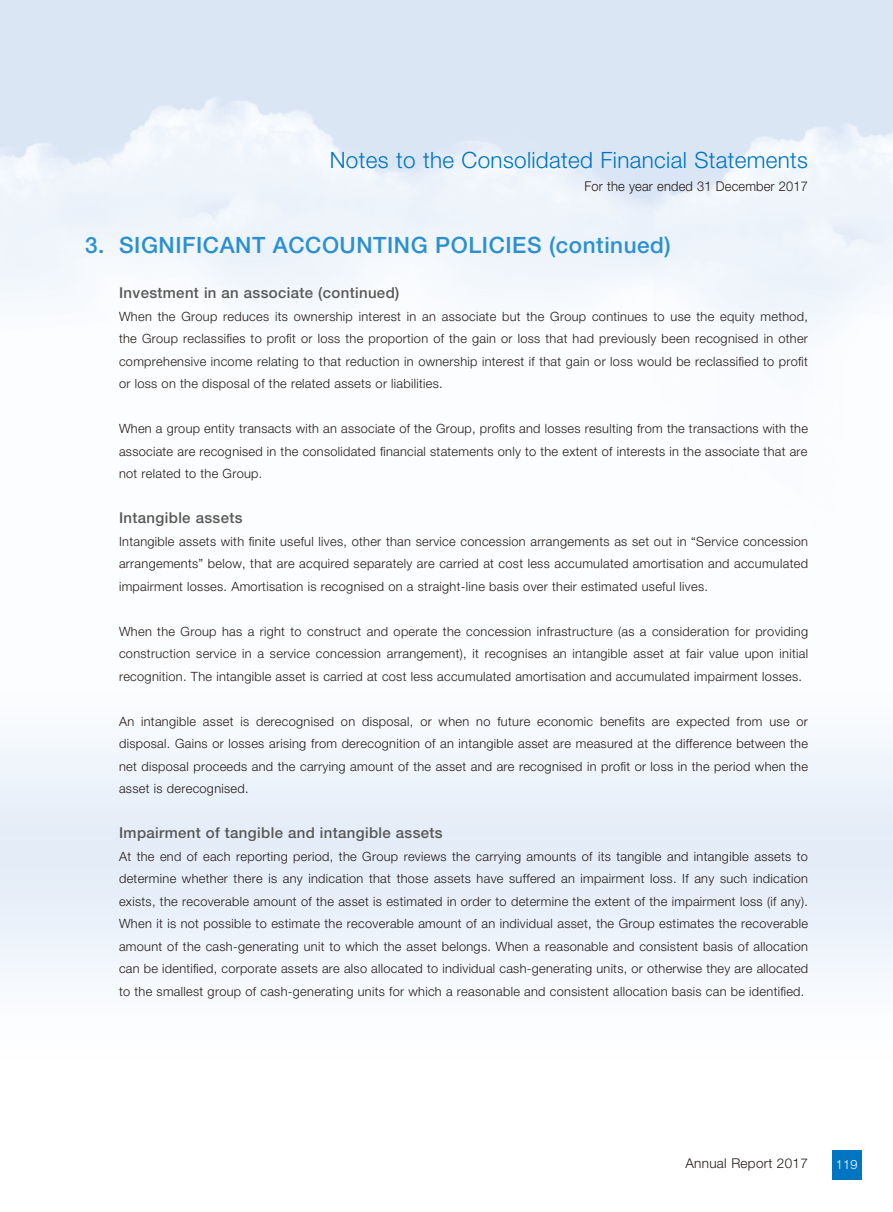
<style>
.page{position:relative;width:893px;height:1212px;background:#fff}
.page>*{position:absolute;margin:0;border:0;box-sizing:border-box;transform-origin:0 0}
.t1{font:500 22.5px "Helvetica Neue";letter-spacing:.025em;color:#2b90d0}
.t2{font:300 22.5px "Helvetica Neue";letter-spacing:.015em;color:#0075c1}
.t3{font:500 15px "Helvetica Neue";letter-spacing:.025em;color:#595857}
.t4{font:300 13.5px "Helvetica Neue";letter-spacing:.015em;color:#231916;scale:.95 1}
.t5{font:300 13.5px "Helvetica Neue";letter-spacing:.015em;color:#231916}
.t6{font:300 12.75px/22.5px "Helvetica Neue";letter-spacing:.025em;color:#231916;text-align:justify}
.t7{font:300 12.75px "Helvetica Neue";color:#fff}
</style>
<div class="page">
<div style="left:832px;top:1150px;width:29px;height:29px;background:#0075c1"></div>
<h1 class="t2" style="left:330px;top:146px;width:480px">Notes to the Consolidated Financial Statements</h1>
<p class="t4" style="left:584px;top:178px;width:237px">For the year ended 31 December 2017</p>
<h1 class="t1" style="left:85px;top:232px;width:587px">3. SIGNIFICANT ACCOUNTING POLICIES (continued)</h1>
<p class="t3" style="left:119px;top:284px;width:282px">Investment in an associate (continued)</p>
<p class="t6" style="left:119px;top:305px;width:691px">When the Group reduces its ownership interest in an associate but the Group continues to use the equity method, the Group reclassifies to profit or loss the proportion of the gain or loss that had previously been recognised in other comprehensive income relating to that reduction in ownership interest if that gain or loss would be reclassified to profit or loss on the disposal of the related assets or liabilities.</p>
<p class="t6" style="left:119px;top:417px;width:690px">When a group entity transacts with an associate of the Group, profits and losses resulting from the transactions with the associate are recognised in the consolidated financial statements only to the extent of interests in the associate that are not related to the Group.</p>
<p class="t3" style="left:119px;top:509px;width:125px">Intangible assets</p>
<p class="t6" style="left:119px;top:530px;width:691px">Intangible assets with finite useful lives, other than service concession arrangements as set out in “Service concession arrangements” below, that are acquired separately are carried at cost less accumulated amortisation and accumulated impairment losses. Amortisation is recognised on a straight-line basis over their estimated useful lives.</p>
<p class="t6" style="left:119px;top:620px;width:690px">When the Group has a right to construct and operate the concession infrastructure (as a consideration for providing construction service in a service concession arrangement), it recognises an intangible asset at fair value upon initial recognition. The intangible asset is carried at cost less accumulated amortisation and accumulated impairment losses.</p>
<p class="t6" style="left:119px;top:710px;width:690px">An intangible asset is derecognised on disposal, or when no future economic benefits are expected from use or disposal. Gains or losses arising from derecognition of an intangible asset are measured at the difference between the net disposal proceeds and the carrying amount of the asset and are recognised in profit or loss in the period when the asset is derecognised.</p>
<p class="t3" style="left:119px;top:824px;width:325px">Impairment of tangible and intangible assets</p>
<p class="t6" style="left:119px;top:845px;width:691px">At the end of each reporting period, the Group reviews the carrying amounts of its tangible and intangible assets to determine whether there is any indication that those assets have suffered an impairment loss. If any such indication exists, the recoverable amount of the asset is estimated in order to determine the extent of the impairment loss (if any).<br>When it is not possible to estimate the recoverable amount of an individual asset, the Group estimates the recoverable amount of the cash-generating unit to which the asset belongs. When a reasonable and consistent basis of allocation can be identified, corporate assets are also allocated to individual cash-generating units, or otherwise they are allocated to the smallest group of cash-generating units for which a reasonable and consistent allocation basis can be identified.</p>
<p class="t5" style="left:685px;top:1155px;width:124px">Annual Report 2017</p>
<p class="t7" style="left:836px;top:1156px;width:23px">119</p>
</div>
